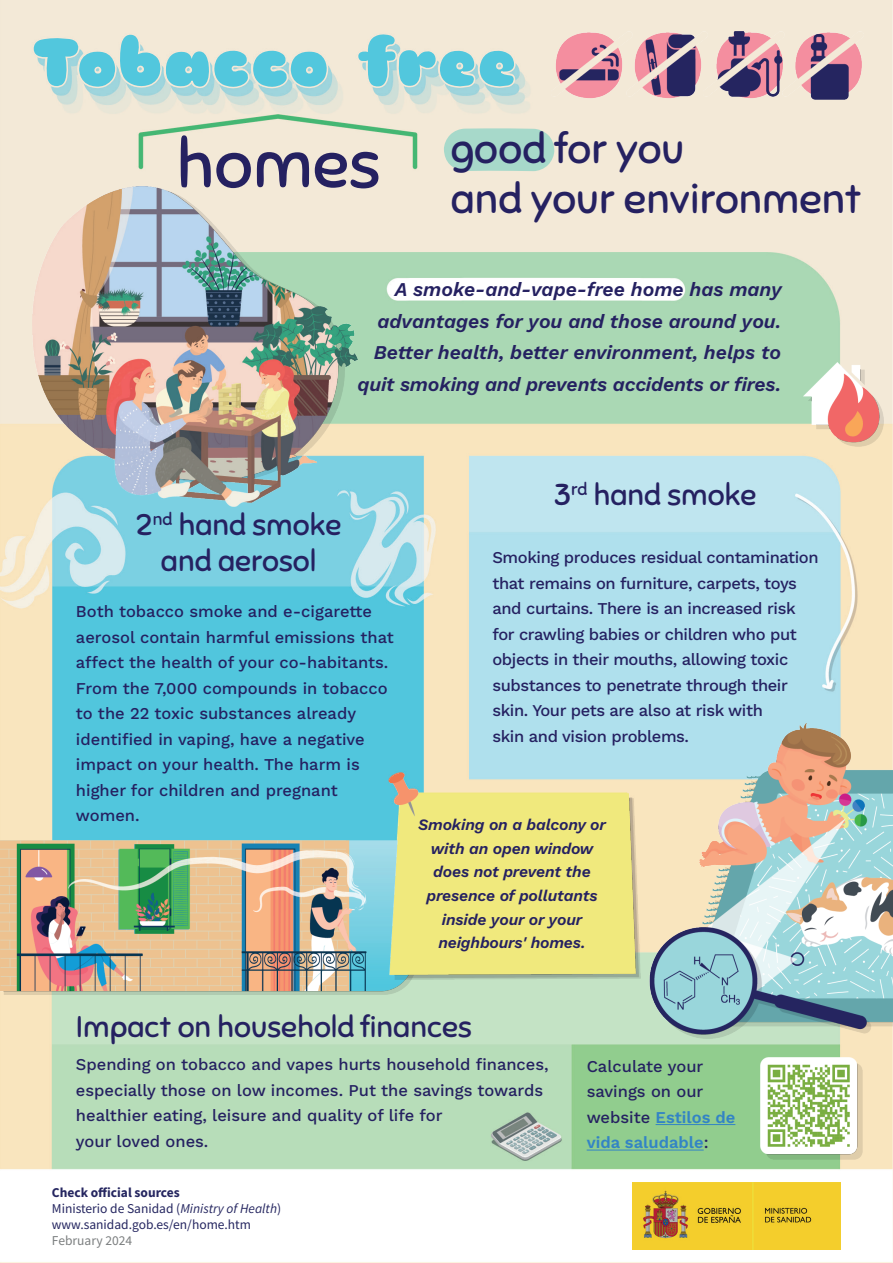
<style>
.page{position:relative;width:893px;height:1263px;background:#fff}
.page>*{position:absolute;margin:0;border:0;box-sizing:border-box;transform-origin:0 0}
.t1{font:800 67.95px "Sniglet";color:#52c7dd}
.t2{font:42.15px/50.6px "Sniglet";color:#252161}
.t3{font:30px/36px "Sniglet";color:#252161;text-align:center}
.t4{font:italic 600 19.5px/31.5px "Work Sans";letter-spacing:-.005em;color:#252161;text-align:right}
.t5{font:500 16.5px/25.5px "Work Sans";color:#252161}
.t6{font:500 16.5px/25.5px "Work Sans";letter-spacing:-.025em;color:#252161}
.t7{font:italic 600 15.75px/23.7px "Work Sans";letter-spacing:-.01em;color:#252161;text-align:center}
.t8{font:13.5px/16.2px "Source Sans Pro";color:#252660}
.s1{font-size:67.95px}
.s2{font-weight:600;color:#3384c5}
.s3{font-weight:700}
.s4{font-style:italic}
.s5{color:#7b7e7f}
</style>
<div class="page">
<img style="left:0;top:0;width:893px;height:1263px">
<svg style="left:32px;top:32px;width:297px;height:59px;background:#a5d7d9"></svg>
<svg style="left:356px;top:0;width:160px;height:89px;background:#c3ded8"></svg>
<svg style="left:444px;top:128px;width:110px;height:43px;background:#aedacb"></svg>
<hr style="left:656px;top:1124px;width:79px;height:1px;background:#3384c5">
<hr style="left:587px;top:1150px;width:117px;height:1px;background:#3384c5">
<img style="left:551px;top:31px;width:312px;height:68px">
<img style="left:32px;top:187px;width:325px;height:319px">
<img style="left:804px;top:362px;width:79px;height:84px">
<img style="left:588px;top:712px;width:305px;height:347px">
<img style="left:0;top:841px;width:416px;height:153px">
<img style="left:390px;top:773px;width:250px;height:206px">
<img style="left:761px;top:1057px;width:102px;height:102px">
<img style="left:633px;top:1182px;width:207px;height:68px">
<h1 class="t1" style="left:32px;top:21px;width:487px">Tobacco free</h1>
<h1 class="t2" style="left:451px;top:123px;width:412px;text-indent:-274px"><span class="s1">homes</span> good for you<br>and your environment</h1>
<p class="t4" style="left:358px;top:272px;width:425px">A smoke-and-vape-free home has many advantages for you and those around you.<br>Better health, better environment, helps to quit smoking and prevents accidents or fires.</p>
<h2 class="t3" style="left:136px;top:506px;width:207px">2<sup>nd</sup> hand smoke and aerosol</h2>
<p class="t5" style="left:76px;top:598px;width:319px">Both tobacco smoke and e-cigarette aerosol contain harmful emissions that affect the health of your co-habitants.<br>From the 7,000 compounds in tobacco to the 22 toxic substances already identified in vaping, have a negative impact on your health. The harm is higher for children and pregnant women.</p>
<h2 class="t3" style="left:554px;top:476px;width:204px">3<sup>rd</sup> hand smoke</h2>
<p class="t6" style="left:492px;top:544px;width:328px">Smoking produces residual contamination that remains on furniture, carpets, toys and curtains. There is an increased risk for crawling babies or children who put objects in their mouths, allowing toxic substances to penetrate through their skin. Your pets are also at risk with<br>skin and vision problems.</p>
<p class="t7" style="left:418px;top:812px;width:189px">Smoking on a balcony or with an open window does not prevent the presence of pollutants inside your or your neighbours' homes.</p>
<p class="t3" style="left:76px;top:1008px;width:397px">Impact on household finances</p>
<p class="t5" style="left:76px;top:1051px;width:474px">Spending on tobacco and vapes hurts household finances, especially those on low incomes. Put the savings towards healthier eating, leisure and quality of life for<br>your loved ones.</p>
<p class="t5" style="left:587px;top:1053px;width:150px">Calculate your savings on our website <span class="s2">Estilos de vida saludable</span>:</p>
<p class="t8" style="left:52px;top:1184px;width:231px"><span class="s3">Check official sources<br></span>Ministerio de Sanidad (<span class="s4">Ministry of Health</span>) www.sanidad.gob.es/en/home.htm<br><span class="s5">February 2024</span></p>
</div>
